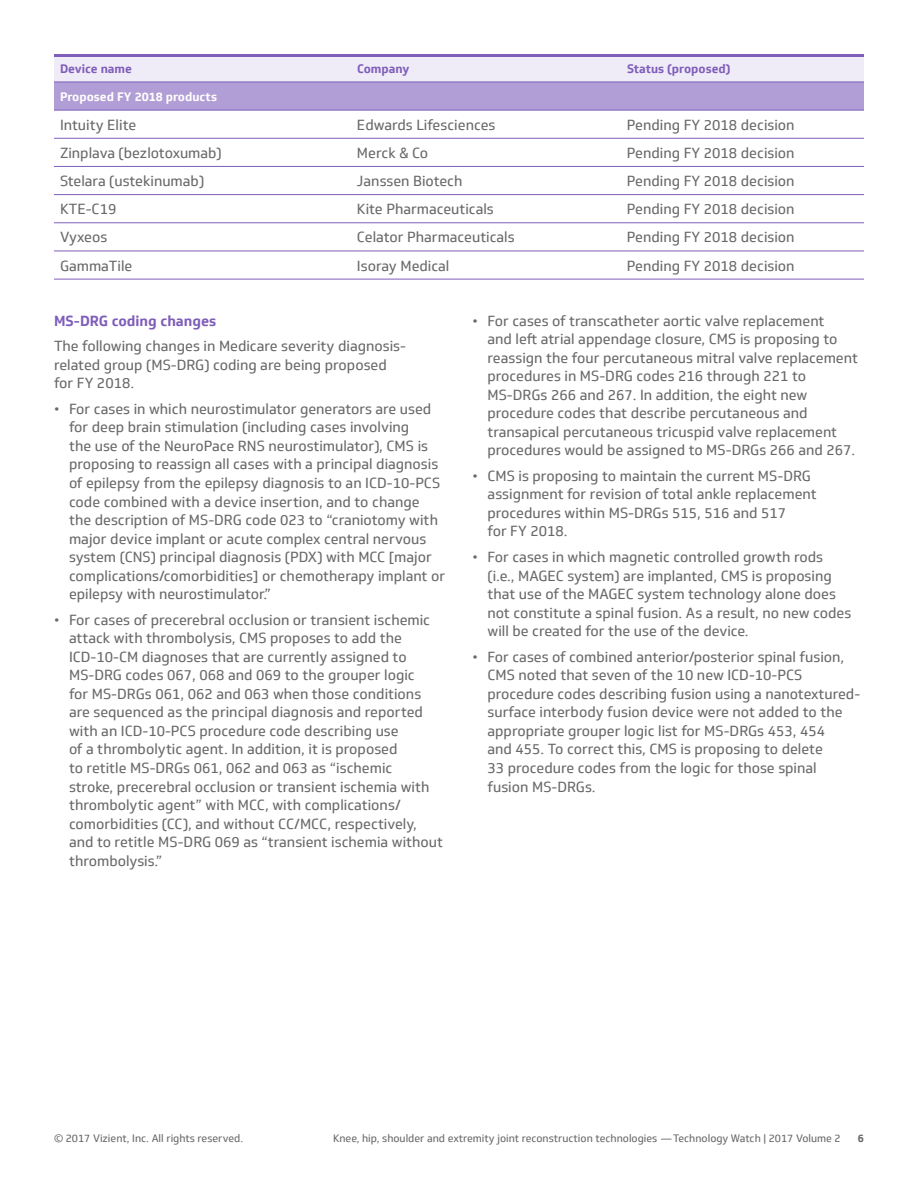
<style>
.page{position:relative;width:918px;height:1188px;background:#fff}
.page>*{position:absolute;margin:0;border:0;box-sizing:border-box;transform-origin:0 0}
.t1{font:14.25px/18.5px "Soleto";color:#696969}
.t2{font:700 14.25px "Soleto";color:#7f5eba}
.t3{font:700 12px "Soleto";color:#7f5eba}
.t4{font:700 12px "Soleto";color:#fff}
.t5{font:10.5px "Soleto";color:#696969}
.t6{font:700 10.5px "Soleto";color:#696969}
</style>
<div class="page">
<svg style="left:54px;top:57px;width:810px;height:53px;background:#cec1e4"></svg>
<hr style="left:54px;top:54px;width:297px;height:3px;background:#7f5eba">
<hr style="left:351px;top:54px;width:270px;height:3px;background:#7f5eba">
<hr style="left:621px;top:54px;width:243px;height:3px;background:#7f5eba">
<hr style="left:54px;top:82px;width:297px;height:1px;background:#7f5eba">
<hr style="left:351px;top:82px;width:270px;height:1px;background:#7f5eba">
<hr style="left:621px;top:82px;width:243px;height:1px;background:#7f5eba">
<hr style="left:54px;top:110px;width:297px;height:1px;background:#7f5eba">
<hr style="left:351px;top:110px;width:270px;height:1px;background:#7f5eba">
<hr style="left:621px;top:110px;width:243px;height:1px;background:#7f5eba">
<hr style="left:54px;top:138px;width:297px;height:1px;background:#7f5eba">
<hr style="left:351px;top:138px;width:270px;height:1px;background:#7f5eba">
<hr style="left:621px;top:138px;width:243px;height:1px;background:#7f5eba">
<hr style="left:54px;top:166px;width:297px;height:1px;background:#7f5eba">
<hr style="left:351px;top:166px;width:270px;height:1px;background:#7f5eba">
<hr style="left:621px;top:166px;width:243px;height:1px;background:#7f5eba">
<hr style="left:54px;top:194px;width:297px;height:1px;background:#7f5eba">
<hr style="left:351px;top:194px;width:270px;height:1px;background:#7f5eba">
<hr style="left:621px;top:194px;width:243px;height:1px;background:#7f5eba">
<hr style="left:54px;top:222px;width:297px;height:1px;background:#7f5eba">
<hr style="left:351px;top:222px;width:270px;height:1px;background:#7f5eba">
<hr style="left:621px;top:222px;width:243px;height:1px;background:#7f5eba">
<hr style="left:54px;top:251px;width:297px;height:1px;background:#7f5eba">
<hr style="left:351px;top:251px;width:270px;height:1px;background:#7f5eba">
<hr style="left:621px;top:251px;width:243px;height:1px;background:#7f5eba">
<hr style="left:54px;top:279px;width:297px;height:1px;background:#7f5eba">
<hr style="left:351px;top:279px;width:270px;height:1px;background:#7f5eba">
<hr style="left:621px;top:279px;width:243px;height:1px;background:#7f5eba">
<p class="t3" style="left:60px;top:61px;width:73px">Device name</p>
<p class="t3" style="left:357px;top:61px;width:54px">Company</p>
<p class="t3" style="left:627px;top:61px;width:105px">Status (proposed)</p>
<p class="t4" style="left:60px;top:89px;width:159px">Proposed FY 2018 products</p>
<p class="t1" style="left:60px;top:116px;width:78px">Intuity Elite</p>
<p class="t1" style="left:357px;top:116px;width:140px">Edwards Lifesciences</p>
<p class="t1" style="left:627px;top:116px;width:169px">Pending FY 2018 decision</p>
<p class="t1" style="left:60px;top:144px;width:163px">Zinplava (bezlotoxumab)</p>
<p class="t1" style="left:357px;top:144px;width:73px">Merck &amp; Co</p>
<p class="t1" style="left:627px;top:144px;width:169px">Pending FY 2018 decision</p>
<p class="t1" style="left:60px;top:172px;width:146px">Stelara (ustekinumab)</p>
<p class="t1" style="left:357px;top:172px;width:107px">Janssen Biotech</p>
<p class="t1" style="left:627px;top:172px;width:169px">Pending FY 2018 decision</p>
<p class="t1" style="left:60px;top:200px;width:58px">KTE-C19</p>
<p class="t1" style="left:357px;top:200px;width:138px">Kite Pharmaceuticals</p>
<p class="t1" style="left:627px;top:200px;width:169px">Pending FY 2018 decision</p>
<p class="t1" style="left:60px;top:228px;width:49px">Vyxeos</p>
<p class="t1" style="left:357px;top:228px;width:159px">Celator Pharmaceuticals</p>
<p class="t1" style="left:627px;top:228px;width:169px">Pending FY 2018 decision</p>
<p class="t1" style="left:60px;top:256px;width:74px">GammaTile</p>
<p class="t1" style="left:357px;top:256px;width:94px">Isoray Medical</p>
<p class="t1" style="left:627px;top:256px;width:169px">Pending FY 2018 decision</p>
<p class="t2" style="left:54px;top:311px;width:164px">MS-DRG coding changes</p>
<p class="t1" style="left:54px;top:337px;width:354px">The following changes in Medicare severity diagnosis&shy;related group (MS-DRG) coding are being proposed for FY 2018.</p>
<p class="t1" style="left:69px;top:400px;width:378px;text-indent:-15px">• For cases in which neurostimulator generators are used for deep brain stimulation (including cases involving<br>the use of the NeuroPace RNS neurostimulator), CMS is proposing to reassign all cases with a principal diagnosis of epilepsy from the epilepsy diagnosis to an ICD-10-PCS code combined with a device insertion, and to change the description of MS-DRG code 023 to “craniotomy with major device implant or acute complex central nervous system (CNS) principal diagnosis (PDX) with MCC [major complications/comorbidities] or chemotherapy implant or epilepsy with neurostimulator.”</p>
<p class="t1" style="left:69px;top:611px;width:376px;text-indent:-15px">• For cases of precerebral occlusion or transient ischemic attack with thrombolysis, CMS proposes to add the ICD-10-CM diagnoses that are currently assigned to MS-DRG codes 067, 068 and 069 to the grouper logic<br>for MS-DRGs 061, 062 and 063 when those conditions are sequenced as the principal diagnosis and reported with an ICD-10-PCS procedure code describing use<br>of a thrombolytic agent. In addition, it is proposed<br>to retitle MS-DRGs 061, 062 and 063 as “ischemic<br>stroke, precerebral occlusion or transient ischemia with thrombolytic agent” with MCC, with complications/ comorbidities (CC), and without CC/MCC, respectively, and to retitle MS-DRG 069 as “transient ischemia without thrombolysis.”</p>
<p class="t1" style="left:488px;top:311px;width:372px;text-indent:-15px">• For cases of transcatheter aortic valve replacement<br>and left atrial appendage closure, CMS is proposing to reassign the four percutaneous mitral valve replacement procedures in MS-DRG codes 216 through 221 to MS-DRGs 266 and 267. In addition, the eight new procedure codes that describe percutaneous and transapical percutaneous tricuspid valve replacement procedures would be assigned to MS-DRGs 266 and 267.</p>
<p class="t1" style="left:488px;top:467px;width:331px;text-indent:-15px">• CMS is proposing to maintain the current MS-DRG assignment for revision of total ankle replacement procedures within MS-DRGs 515, 516 and 517<br>for FY 2018.</p>
<p class="t1" style="left:488px;top:548px;width:365px;text-indent:-15px">• For cases in which magnetic controlled growth rods (i.e., MAGEC system) are implanted, CMS is proposing that use of the MAGEC system technology alone does not constitute a spinal fusion. As a result, no new codes will be created for the use of the device.</p>
<p class="t1" style="left:488px;top:648px;width:374px;text-indent:-15px">• For cases of combined anterior/posterior spinal fusion, CMS noted that seven of the 10 new ICD-10-PCS procedure codes describing fusion using a nanotextured&shy;surface interbody fusion device were not added to the appropriate grouper logic list for MS-DRGs 453, 454<br>and 455. To correct this, CMS is proposing to delete<br>33 procedure codes from the logic for those spinal fusion MS-DRGs.</p>
<p class="t5" style="left:54px;top:1132px;width:191px">© 2017 Vizient, Inc. All rights reserved.</p>
<p class="t5" style="left:333px;top:1132px;width:509px">Knee, hip, shoulder and extremity joint reconstruction technologies —Technology Watch | 2017 Volume 2</p>
<p class="t6" style="left:858px;top:1132px;width:8px">6</p>
</div>
